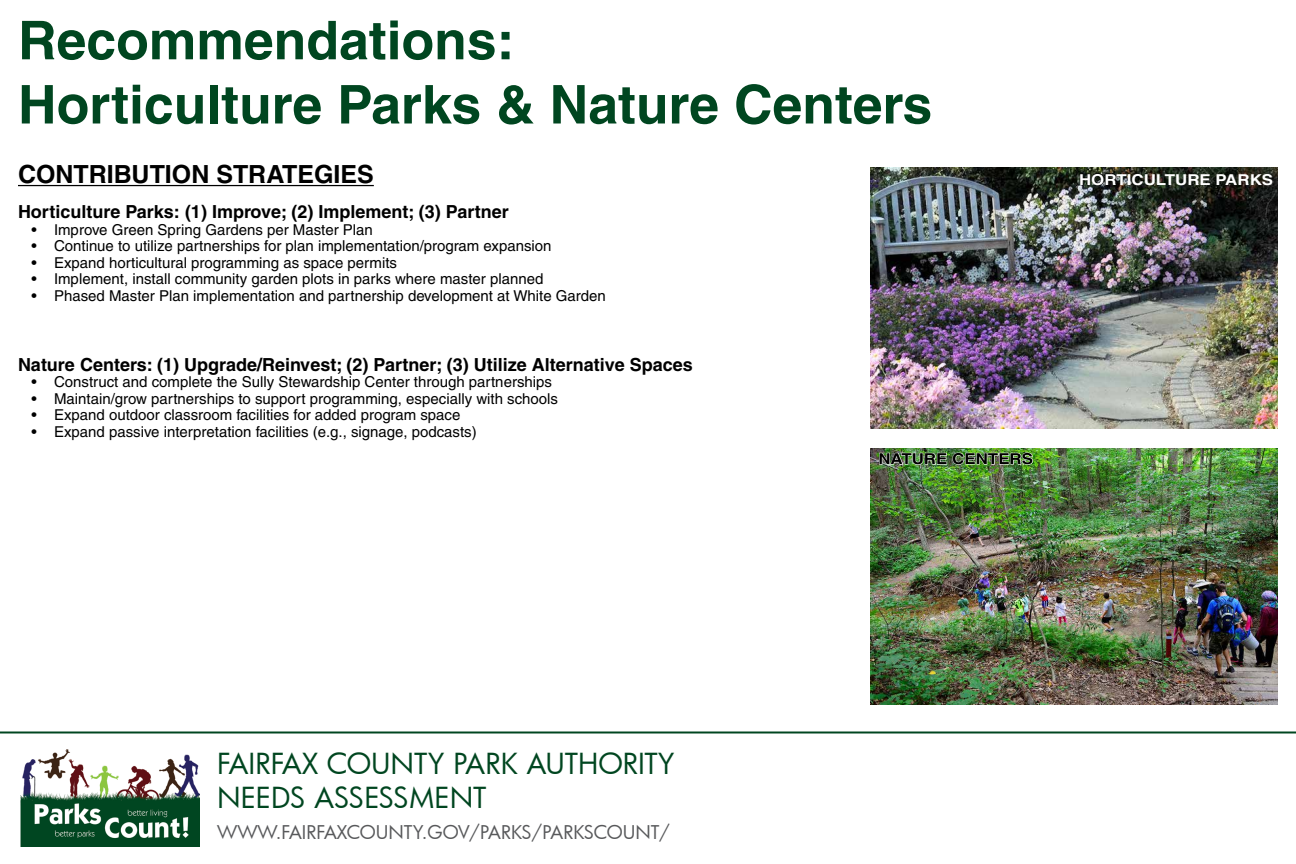
<style>
.page{position:relative;width:1296px;height:864px;background:#fff}
.page>*{position:absolute;margin:0;border:0;box-sizing:border-box;transform-origin:0 0}
.t1{font:700 53.5px/64.2px "Helvetica";color:#004620}
.t2{font:28.35px/34px "Futura";color:#004620}
.t3{font:700 25px "Helvetica";color:#000}
.t4{font:18.5px "Futura";color:#58595b}
.t5{font:700 18px "Helvetica";color:#000}
.t6{font:15px "Helvetica";color:#000}
.t7{font:700 15px "Helvetica";color:#fff;scale:1.13 1}
.t8{font:700 15px "Helvetica";color:#000;scale:1.13 1}
</style>
<div class="page">
<img style="left:20px;top:749px;width:180px;height:98px">
<hr style="left:0;top:732px;width:1296px;height:2px;background:#004620">
<hr style="left:18px;top:185px;width:356px;height:1px;background:#000">
<img style="left:871px;top:167px;width:407px;height:262px">
<svg style="left:1079px;top:173px;width:38px;height:13px"></svg>
<img style="left:871px;top:448px;width:407px;height:257px">
<img style="left:879px;top:452px;width:154px;height:13px">
<h1 class="t1" style="left:18px;top:8px;width:916px">Recommendations:<br>Horticulture Parks &amp; Nature Centers</h1>
<h1 class="t3" style="left:18px;top:159px;width:357px">CONTRIBUTION STRATEGIES</h1>
<h1 class="t5" style="left:18px;top:201px;width:492px">Horticulture Parks: (1) Improve; (2) Implement; (3) Partner</h1>
<p class="t6" style="left:32px;top:221px;width:343px">• Improve Green Spring Gardens per Master Plan</p>
<p class="t6" style="left:32px;top:237px;width:522px">• Continue to utilize partnerships for plan implementation/program expansion</p>
<p class="t6" style="left:32px;top:254px;width:367px">• Expand horticultural programming as space permits</p>
<p class="t6" style="left:32px;top:270px;width:513px">• Implement, install community garden plots in parks where master planned</p>
<p class="t6" style="left:32px;top:287px;width:576px">• Phased Master Plan implementation and partnership development at White Garden</p>
<h1 class="t5" style="left:18px;top:354px;width:676px">Nature Centers: (1) Upgrade/Reinvest; (2) Partner; (3) Utilize Alternative Spaces</h1>
<p class="t6" style="left:32px;top:373px;width:522px">• Construct and complete the Sully Stewardship Center through partnerships</p>
<p class="t6" style="left:32px;top:390px;width:528px">• Maintain/grow partnerships to support programming, especially with schools</p>
<p class="t6" style="left:32px;top:406px;width:430px">• Expand outdoor classroom facilities for added program space</p>
<p class="t6" style="left:32px;top:423px;width:447px">• Expand passive interpretation facilities (e.g., signage, podcasts)</p>
<p class="t8" style="left:878px;top:450px;width:138px">NATURE CENTERS</p>
<p class="t7" style="left:1079px;top:170px;width:173px">HORTICULTURE PARKS</p>
<h2 class="t2" style="left:217px;top:746px;width:459px">FAIRFAX COUNTY PARK AUTHORITY<br>NEEDS ASSESSMENT</h2>
<p class="t4" style="left:217px;top:820px;width:454px">WWW.FAIRFAXCOUNTY.GOV/PARKS/PARKSCOUNT/</p>
</div>
